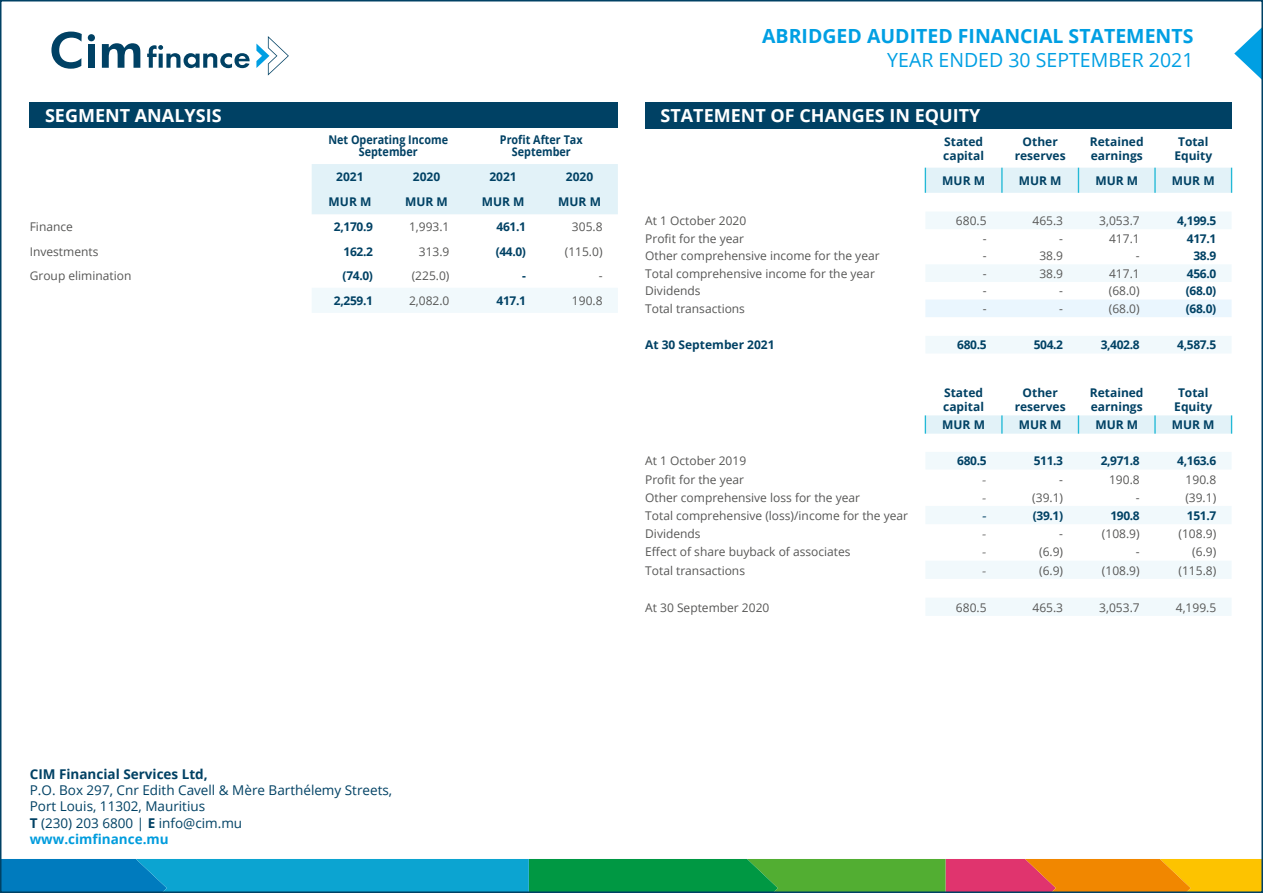
<style>
.page{position:relative;width:1263px;height:893px;background:#fff}
.page>*{position:absolute;margin:0;border:0;box-sizing:border-box;transform-origin:0 0}
.t1{font:700 19.5px "Open Sans";color:#009fe3}
.t2{font:19.5px "Open Sans";color:#009fe3}
.t3{font:700 18px "Open Sans";color:#fff}
.t4{font:13.5px/16.2px "Open Sans";color:#004164}
.t5{font:700 13.5px "Open Sans";color:#004164}
.t6{font:13.5px "Minion Pro";color:#575756}
.t7{font:700 13.5px "Minion Pro";color:#004164}
.t8{font:12px "Open Sans";color:#575756}
.t9{font:700 12px/14.4px "Open Sans";color:#004164}
.t10{font:700 12px/12px "Open Sans";color:#004164;text-align:center;scale:.9 1}
.s1{font-weight:700}
.s2{font-weight:700;color:#009cdd}
</style>
<div class="page">
<svg style="left:256px;top:36px;width:33px;height:40px"></svg>
<svg style="left:51px;top:32px;width:31px;height:37px"></svg>
<svg style="left:88px;top:34px;width:7px;height:7px"></svg>
<div style="left:88px;top:44px;width:7px;height:24px;background:#004164"></div>
<svg style="left:102px;top:43px;width:38px;height:25px"></svg>
<svg style="left:147px;top:45px;width:103px;height:23px"></svg>
<svg style="left:1234px;top:29px;width:26px;height:49px"></svg>
<svg style="left:3px;top:859px;width:1257px;height:31px;background:#4b9471"></svg>
<div style="left:30px;top:102px;width:588px;height:26px;background:#004164"></div>
<div style="left:312px;top:164px;width:306px;height:50px;background:#e2f2f8"></div>
<div style="left:312px;top:288px;width:306px;height:25px;background:#f1f9fc"></div>
<div style="left:645px;top:102px;width:586px;height:27px;background:#004164"></div>
<div style="left:926px;top:168px;width:305px;height:25px;background:#e2f2f8"></div>
<svg style="left:926px;top:212px;width:305px;height:404px"></svg>
<div style="left:925px;top:300px;width:306px;height:17px;background:#eaf6fe"></div>
<svg style="left:925px;top:168px;width:1px;height:25px"></svg>
<svg style="left:1001px;top:168px;width:1px;height:25px"></svg>
<svg style="left:1078px;top:168px;width:1px;height:25px"></svg>
<hr style="left:1154px;top:168px;width:2px;height:25px;background:#23b9d6">
<svg style="left:1231px;top:168px;width:1px;height:25px"></svg>
<svg style="left:925px;top:415px;width:1px;height:19px"></svg>
<svg style="left:1001px;top:415px;width:1px;height:19px"></svg>
<svg style="left:1078px;top:415px;width:1px;height:19px"></svg>
<svg style="left:1154px;top:415px;width:2px;height:19px"></svg>
<svg style="left:1231px;top:415px;width:1px;height:19px"></svg>
<h2 class="t3" style="left:45px;top:102px;width:178px">SEGMENT ANALYSIS</h2>
<p class="t10" style="left:328px;top:134px;width:135px">Net Operating Income<br>September</p>
<p class="t10" style="left:500px;top:134px;width:93px">Profit After Tax<br>September</p>
<p class="t9" style="left:336px;top:169px;width:29px">2021</p>
<p class="t9" style="left:413px;top:169px;width:29px">2020</p>
<p class="t9" style="left:489px;top:169px;width:29px">2021</p>
<p class="t9" style="left:566px;top:169px;width:29px">2020</p>
<p class="t9" style="left:329px;top:194px;width:44px">MUR M</p>
<p class="t9" style="left:405px;top:194px;width:44px">MUR M</p>
<p class="t9" style="left:482px;top:194px;width:44px">MUR M</p>
<p class="t9" style="left:558px;top:194px;width:44px">MUR M</p>
<p class="t8" style="left:30px;top:219px;width:45px">Finance</p>
<p class="t9" style="left:334px;top:219px;width:41px">2,170.9</p>
<p class="t8" style="left:409px;top:219px;width:42px">1,993.1</p>
<p class="t9" style="left:497px;top:219px;width:31px">461.1</p>
<p class="t8" style="left:572px;top:219px;width:32px">305.8</p>
<p class="t8" style="left:30px;top:243px;width:70px">Investments</p>
<p class="t9" style="left:344px;top:244px;width:31px">162.2</p>
<p class="t8" style="left:419px;top:243px;width:32px">313.9</p>
<p class="t9" style="left:496px;top:244px;width:32px">(44.0)</p>
<p class="t8" style="left:565px;top:243px;width:39px">(115.0)</p>
<p class="t8" style="left:30px;top:268px;width:103px">Group elimination</p>
<p class="t9" style="left:343px;top:268px;width:32px">(74.0)</p>
<p class="t8" style="left:412px;top:268px;width:39px">(225.0)</p>
<p class="t9" style="left:522px;top:268px;width:5px">-</p>
<p class="t8" style="left:599px;top:268px;width:5px">-</p>
<p class="t9" style="left:334px;top:293px;width:41px">2,259.1</p>
<p class="t8" style="left:409px;top:293px;width:42px">2,082.0</p>
<p class="t9" style="left:497px;top:293px;width:31px">417.1</p>
<p class="t8" style="left:572px;top:293px;width:32px">190.8</p>
<h1 class="t1" style="left:762px;top:23px;width:433px">ABRIDGED AUDITED FINANCIAL STATEMENTS</h1>
<h1 class="t2" style="left:887px;top:46px;width:308px">YEAR ENDED 30 SEPTEMBER 2021</h1>
<h2 class="t3" style="left:660px;top:103px;width:321px">STATEMENT OF CHANGES IN EQUITY</h2>
<p class="t9" style="left:943px;top:134px;width:42px">Stated capital</p>
<p class="t9" style="left:1015px;top:134px;width:52px;text-align:center">Other reserves</p>
<p class="t9" style="left:1090px;top:134px;width:55px">Retained earnings</p>
<p class="t9" style="left:1174px;top:134px;width:39px;text-align:center">Total<br>Equity</p>
<p class="t9" style="left:942px;top:173px;width:44px">MUR M</p>
<p class="t9" style="left:1019px;top:173px;width:44px">MUR M</p>
<p class="t9" style="left:1095px;top:173px;width:44px">MUR M</p>
<p class="t9" style="left:1172px;top:173px;width:44px">MUR M</p>
<p class="t8" style="left:645px;top:212px;width:103px">At 1 October 2020</p>
<p class="t8" style="left:956px;top:212px;width:32px">680.5</p>
<p class="t8" style="left:1032px;top:212px;width:32px">465.3</p>
<p class="t8" style="left:1099px;top:212px;width:42px">3,053.7</p>
<p class="t9" style="left:1177px;top:213px;width:40px">4,199.5</p>
<p class="t8" style="left:645px;top:230px;width:100px">Profit for the year</p>
<p class="t8" style="left:983px;top:230px;width:5px">-</p>
<p class="t8" style="left:1059px;top:230px;width:5px">-</p>
<p class="t8" style="left:1109px;top:230px;width:32px">417.1</p>
<p class="t9" style="left:1187px;top:231px;width:31px">417.1</p>
<p class="t8" style="left:645px;top:248px;width:236px">Other comprehensive income for the year</p>
<p class="t8" style="left:983px;top:248px;width:5px">-</p>
<p class="t8" style="left:1039px;top:248px;width:25px">38.9</p>
<p class="t8" style="left:1136px;top:248px;width:5px">-</p>
<p class="t9" style="left:1193px;top:248px;width:24px">38.9</p>
<p class="t8" style="left:645px;top:265px;width:231px">Total comprehensive income for the year</p>
<p class="t8" style="left:983px;top:265px;width:5px">-</p>
<p class="t8" style="left:1039px;top:265px;width:25px">38.9</p>
<p class="t8" style="left:1109px;top:265px;width:32px">417.1</p>
<p class="t9" style="left:1187px;top:266px;width:31px">456.0</p>
<p class="t8" style="left:645px;top:283px;width:57px">Dividends</p>
<p class="t8" style="left:983px;top:283px;width:5px">-</p>
<p class="t8" style="left:1059px;top:283px;width:5px">-</p>
<p class="t8" style="left:1109px;top:283px;width:32px">(68.0)</p>
<p class="t9" style="left:1186px;top:283px;width:32px">(68.0)</p>
<p class="t8" style="left:645px;top:300px;width:101px">Total transactions</p>
<p class="t8" style="left:983px;top:300px;width:5px">-</p>
<p class="t8" style="left:1059px;top:300px;width:5px">-</p>
<p class="t8" style="left:1109px;top:300px;width:32px">(68.0)</p>
<p class="t9" style="left:1186px;top:301px;width:32px">(68.0)</p>
<p class="t9" style="left:645px;top:337px;width:131px">At 30 September 2021</p>
<p class="t9" style="left:957px;top:337px;width:31px">680.5</p>
<p class="t9" style="left:1034px;top:337px;width:31px">504.2</p>
<p class="t9" style="left:1101px;top:337px;width:40px">3,402.8</p>
<p class="t9" style="left:1177px;top:337px;width:40px">4,587.5</p>
<p class="t9" style="left:943px;top:385px;width:42px">Stated capital</p>
<p class="t9" style="left:1015px;top:385px;width:52px;text-align:center">Other reserves</p>
<p class="t9" style="left:1090px;top:385px;width:55px">Retained earnings</p>
<p class="t9" style="left:1174px;top:385px;width:39px;text-align:center">Total<br>Equity</p>
<p class="t9" style="left:942px;top:417px;width:44px">MUR M</p>
<p class="t9" style="left:1019px;top:417px;width:44px">MUR M</p>
<p class="t9" style="left:1095px;top:417px;width:44px">MUR M</p>
<p class="t9" style="left:1172px;top:417px;width:44px">MUR M</p>
<p class="t8" style="left:645px;top:453px;width:103px">At 1 October 2019</p>
<p class="t9" style="left:957px;top:453px;width:31px">680.5</p>
<p class="t9" style="left:1034px;top:453px;width:31px">511.3</p>
<p class="t9" style="left:1101px;top:453px;width:40px">2,971.8</p>
<p class="t9" style="left:1177px;top:453px;width:40px">4,163.6</p>
<p class="t8" style="left:645px;top:471px;width:100px">Profit for the year</p>
<p class="t6" style="left:982px;top:470px;width:6px">-</p>
<p class="t8" style="left:1059px;top:471px;width:5px">-</p>
<p class="t8" style="left:1109px;top:471px;width:32px">190.8</p>
<p class="t8" style="left:1185px;top:471px;width:32px">190.8</p>
<p class="t8" style="left:645px;top:489px;width:216px">Other comprehensive loss for the year</p>
<p class="t6" style="left:982px;top:488px;width:6px">-</p>
<p class="t8" style="left:1032px;top:489px;width:32px">(39.1)</p>
<p class="t8" style="left:1136px;top:489px;width:5px">-</p>
<p class="t8" style="left:1185px;top:489px;width:32px">(39.1)</p>
<p class="t8" style="left:645px;top:507px;width:264px">Total comprehensive (loss)/income for the year</p>
<p class="t7" style="left:982px;top:506px;width:6px">-</p>
<p class="t9" style="left:1033px;top:508px;width:32px">(39.1)</p>
<p class="t9" style="left:1110px;top:508px;width:31px">190.8</p>
<p class="t9" style="left:1187px;top:508px;width:31px">151.7</p>
<p class="t8" style="left:645px;top:526px;width:57px">Dividends</p>
<p class="t6" style="left:982px;top:525px;width:6px">-</p>
<p class="t8" style="left:1059px;top:526px;width:5px">-</p>
<p class="t8" style="left:1102px;top:526px;width:39px">(108.9)</p>
<p class="t8" style="left:1178px;top:526px;width:39px">(108.9)</p>
<p class="t8" style="left:645px;top:544px;width:207px">Effect of share buyback of associates</p>
<p class="t6" style="left:982px;top:543px;width:6px">-</p>
<p class="t8" style="left:1039px;top:544px;width:26px">(6.9)</p>
<p class="t8" style="left:1136px;top:544px;width:5px">-</p>
<p class="t8" style="left:1192px;top:544px;width:26px">(6.9)</p>
<p class="t8" style="left:645px;top:562px;width:101px">Total transactions</p>
<p class="t6" style="left:982px;top:561px;width:6px">-</p>
<p class="t8" style="left:1039px;top:562px;width:26px">(6.9)</p>
<p class="t8" style="left:1102px;top:562px;width:39px">(108.9)</p>
<p class="t8" style="left:1178px;top:562px;width:39px">(115.8)</p>
<p class="t8" style="left:645px;top:599px;width:126px">At 30 September 2020</p>
<p class="t8" style="left:956px;top:599px;width:32px">680.5</p>
<p class="t8" style="left:1032px;top:599px;width:32px">465.3</p>
<p class="t8" style="left:1099px;top:599px;width:42px">3,053.7</p>
<p class="t8" style="left:1176px;top:599px;width:42px">4,199.5</p>
<p class="t5" style="left:30px;top:764px;width:179px">CIM Financial Services Ltd,</p>
<p class="t4" style="left:30px;top:782px;width:364px">P.O. Box 297, Cnr Edith Cavell &amp; Mère Barthélemy Streets, Port Louis, 11302, Mauritius<br><span class="s1">T</span> (230) 203 6800 | <span class="s1">E</span> info@cim.mu<br><span class="s2">www.cimfinance.mu</span></p>
</div>
